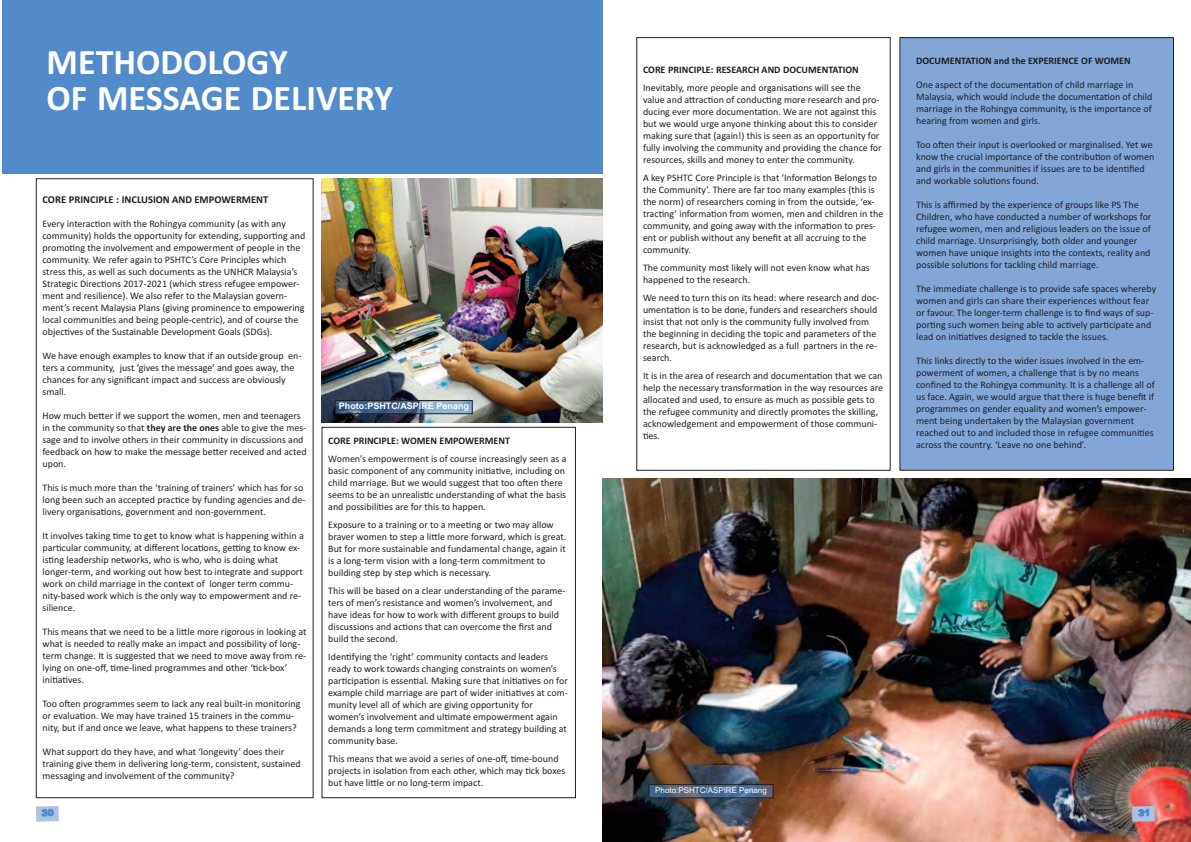
<style>
.page{position:relative;width:1191px;height:842px;background:#fff}
.page>*{position:absolute;margin:0;border:0;box-sizing:border-box;transform-origin:0 0}
.t1{font:700 36px/36px "Calibri";color:#fff}
.t2{font:700 10.5px "Calibri";color:#231f20}
.t3{font:10px/12px "Calibri";color:#231f20}
.t4{font:700 10px "Calibri";color:#231f20}
.t5{font:700 9px "Arial";color:#fff}
.t6{font:8px "Arial";color:#fff}
.s1{font-weight:700}
</style>
<div class="page">
<img style="left:603px;top:478px;width:588px;height:364px">
<div style="left:36px;top:178px;width:277px;height:620px;border:1px solid #231f20"></div>
<div style="left:636px;top:37px;width:254px;height:433px;border:1px solid #231f20"></div>
<div style="left:322px;top:427px;width:253px;height:371px;border:1px solid #231f20"></div>
<img style="left:322px;top:178px;width:281px;height:244px">
<div style="left:2px;top:0;width:601px;height:174px;background:#518bc9"></div>
<div style="left:336px;top:401px;width:136px;height:13px;background:#518bc9;opacity:.52"></div>
<div style="left:335px;top:400px;width:137px;height:14px;border:1px solid #231f20"></div>
<div style="left:649px;top:785px;width:124px;height:13px;background:#518bc9;opacity:.52"></div>
<div style="left:649px;top:784px;width:124px;height:14px;border:1px solid #231f20"></div>
<div style="left:900px;top:38px;width:273px;height:432px;background:#82a6d6"></div>
<svg style="left:36px;top:806px;width:23px;height:16px"></svg>
<svg style="left:1132px;top:806px;width:22px;height:16px"></svg>
<h1 class="t1" style="left:47px;top:43px;width:348px">METHODOLOGY<br>OF MESSAGE DELIVERY</h1>
<p class="t2" style="left:42px;top:193px;width:227px">CORE PRINCIPLE : INCLUSION AND EMPOWERMENT</p>
<p class="t3" style="left:42px;top:217px;width:264px">Every interaction with the Rohingya community (as with any community) holds the opportunity for extending, supporting and promoting the involvement and empowerment of people in the community. We refer again to PSHTC’s Core Principles which stress this, as well as such documents as the UNHCR Malaysia’s Strategic Directions 2017-2021 (which stress refugee empower&shy;ment and resilience). We also refer to the Malaysian govern&shy;ment’s recent Malaysia Plans (giving prominence to empowering local communities and being people-centric), and of course the objectives of the Sustainable Development Goals (SDGs).</p>
<p class="t3" style="left:43px;top:349px;width:260px">We have enough examples to know that if an outside group en&shy;ters a community, just ‘gives the message’ and goes away, the chances for any significant impact and success are obviously small.</p>
<p class="t3" style="left:43px;top:409px;width:265px">How much better if we support the women, men and teenagers in the community so that <span class="s1">they are the ones</span> able to give the mes&shy;sage and to involve others in their community in discussions and feedback on how to make the message better received and acted upon.</p>
<p class="t3" style="left:43px;top:481px;width:264px">This is much more than the ‘training of trainers’ which has for so long been such an accepted practice by funding agencies and de&shy;livery organisations, government and non-government.</p>
<p class="t3" style="left:43px;top:529px;width:263px">It involves taking time to get to know what is happening within a particular community, at different locations, getting to know ex&shy;isting leadership networks, who is who, who is doing what longer-term, and working out how best to integrate and support work on child marriage in the context of longer term commu&shy;nity-based work which is the only way to empowerment and re&shy;silience.</p>
<p class="t3" style="left:43px;top:625px;width:265px">This means that we need to be a little more rigorous in looking at what is needed to really make an impact and possibility of long&shy;term change. It is suggested that we need to move away from re&shy;lying on one-off, time-lined programmes and other ‘tick-box’ initiatives.</p>
<p class="t3" style="left:43px;top:697px;width:259px">Too often programmes seem to lack any real built-in monitoring or evaluation. We may have trained 15 trainers in the commu&shy;nity, but if and once we leave, what happens to these trainers?</p>
<p class="t3" style="left:43px;top:745px;width:259px">What support do they have, and what ‘longevity’ does their training give them in delivering long-term, consistent, sustained messaging and involvement of the community?</p>
<p class="t5" style="left:339px;top:401px;width:132px">Photo:PSHTC/ASPIRE Penang</p>
<p class="t4" style="left:328px;top:435px;width:183px">CORE PRINCIPLE: WOMEN EMPOWERMENT</p>
<p class="t3" style="left:328px;top:453px;width:240px">Women’s empowerment is of course increasingly seen as a basic component of any community initiative, including on child marriage. But we would suggest that too often there seems to be an unrealistic understanding of what the basis and possibilities are for this to happen.</p>
<p class="t3" style="left:328px;top:518px;width:240px">Exposure to a training or to a meeting or two may allow braver women to step a little more forward, which is great.<br>But for more sustainable and fundamental change, again it is a long-term vision with a long-term commitment to building step by step which is necessary.</p>
<p class="t3" style="left:328px;top:584px;width:239px">This will be based on a clear understanding of the parame&shy;ters of men’s resistance and women’s involvement, and have ideas for how to work with different groups to build discussions and actions that can overcome the first and build the second.</p>
<p class="t3" style="left:328px;top:650px;width:241px">Identifying the ‘right’ community contacts and leaders ready to work towards changing constraints on women’s participation is essential. Making sure that initiatives on for example child marriage are part of wider initiatives at com&shy;munity level all of which are giving opportunity for women’s involvement and ultimate empowerment again demands a long term commitment and strategy building at community base.</p>
<p class="t3" style="left:328px;top:752px;width:238px">This means that we avoid a series of one-off, time-bound projects in isolation from each other, which may tick boxes but have little or no long-term impact.</p>
<p class="t4" style="left:643px;top:64px;width:217px">CORE PRINCIPLE: RESEARCH AND DOCUMENTATION</p>
<p class="t3" style="left:643px;top:82px;width:240px">Inevitably, more people and organisations will see the value and attraction of conducting more research and pro&shy;ducing ever more documentation. We are not against this but we would urge anyone thinking about this to consider making sure that (again!) this is seen as an opportunity for fully involving the community and providing the chance for resources, skills and money to enter the community.</p>
<p class="t3" style="left:643px;top:172px;width:242px">A key PSHTC Core Principle is that ‘Information Belongs to the Community’. There are far too many examples (this is the norm) of researchers coming in from the outside, ‘ex&shy;tracting’ information from women, men and children in the community, and going away with the information to pres&shy;ent or publish without any benefit at all accruing to the community.</p>
<p class="t3" style="left:643px;top:262px;width:228px">The community most likely will not even know what has happened to the research.</p>
<p class="t3" style="left:643px;top:292px;width:238px">We need to turn this on its head: where research and doc&shy;umentation is to be done, funders and researchers should insist that not only is the community fully involved from the beginning in deciding the topic and parameters of the research, but is acknowledged as a full partners in the re&shy;search.</p>
<p class="t3" style="left:643px;top:370px;width:242px">It is in the area of research and documentation that we can help the necessary transformation in the way resources are allocated and used, to ensure as much as possible gets to the refugee community and directly promotes the skilling, acknowledgement and empowerment of those communi&shy;ties.</p>
<p class="t4" style="left:916px;top:55px;width:216px">DOCUMENTATION and the EXPERIENCE OF WOMEN</p>
<p class="t3" style="left:916px;top:79px;width:238px">One aspect of the documentation of child marriage in Malaysia, which would include the documentation of child marriage in the Rohingya community, is the importance of hearing from women and girls.</p>
<p class="t3" style="left:916px;top:139px;width:240px">Too often their input is overlooked or marginalised. Yet we know the crucial importance of the contribution of women and girls in the communities if issues are to be identified and workable solutions found.</p>
<p class="t3" style="left:916px;top:199px;width:237px">This is affirmed by the experience of groups like PS The Children, who have conducted a number of workshops for refugee women, men and religious leaders on the issue of child marriage. Unsurprisingly, both older and younger women have unique insights into the contexts, reality and possible solutions for tackling child marriage.</p>
<p class="t3" style="left:916px;top:283px;width:242px">The immediate challenge is to provide safe spaces whereby women and girls can share their experiences without fear or favour. The longer-term challenge is to find ways of sup&shy;porting such women being able to actively participate and lead on initiatives designed to tackle the issues.</p>
<p class="t3" style="left:916px;top:355px;width:240px">This links directly to the wider issues involved in the em&shy;powerment of women, a challenge that is by no means confined to the Rohingya community. It is a challenge all of us face. Again, we would argue that there is huge benefit if programmes on gender equality and women’s empower&shy;ment being undertaken by the Malaysian government reached out to and included those in refugee communities across the country. ‘Leave no one behind’.</p>
<p class="t6" style="left:655px;top:786px;width:113px">Photo:PSHTC/ASPIRE Penang</p>
</div>
